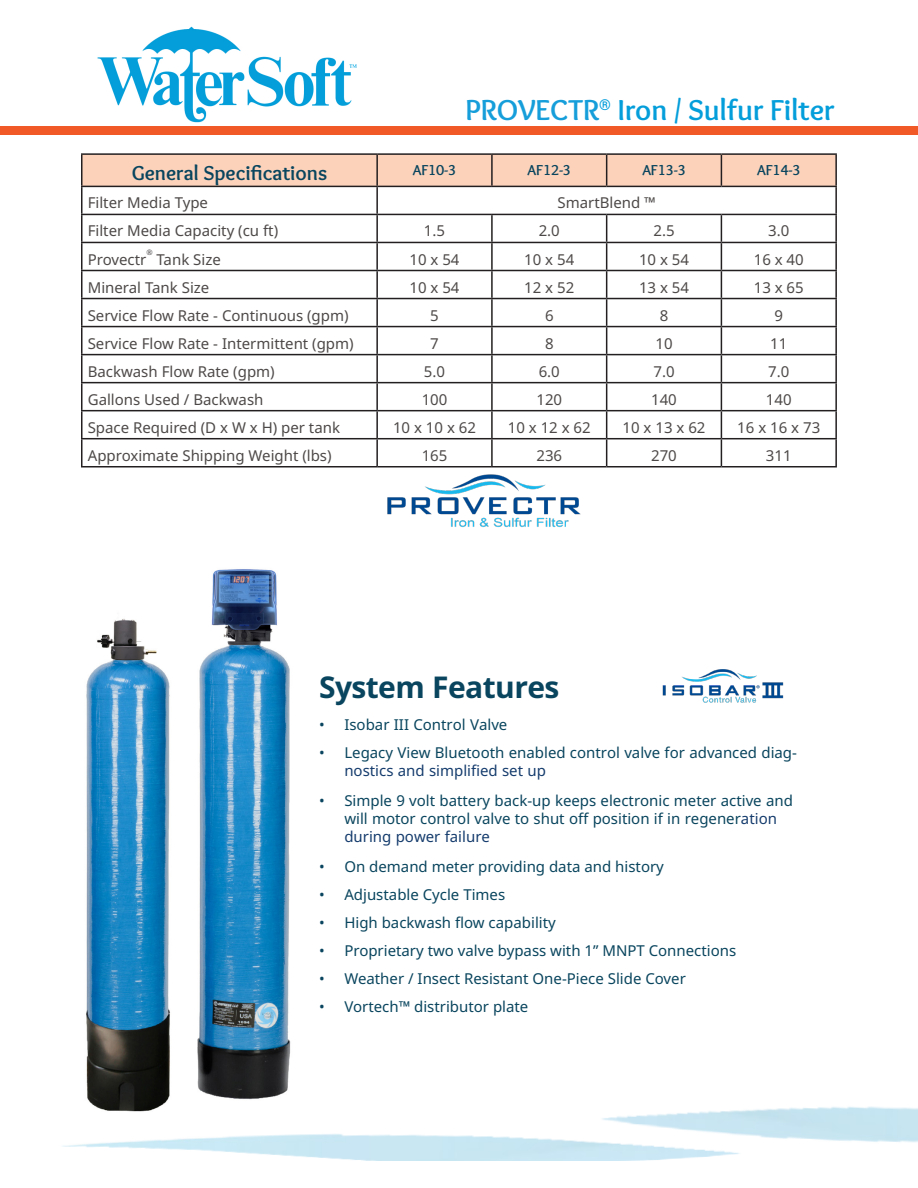
<style>
.page{position:relative;width:918px;height:1188px;background:#fff}
.page>*{position:absolute;margin:0;border:0;box-sizing:border-box;transform-origin:0 0}
.t1{font:700 30px "Overlock";color:#049edb}
.t2{font:700 30px "Noto Sans";letter-spacing:-.02em;color:#09455e}
.t3{font:700 21px "Overlock";color:#09455e}
.t4{font:15px "Noto Sans";color:#09455e}
.t5{font:15px "Noto Sans";color:#4d4948}
.t6{font:15px "Noto Sans";color:#153c6d}
.t7{font:700 15px "Overlock";color:#09455e}
.t8{font:7.5px "Noto Sans";color:#4c4848}
.s1{color:#159eda}
.s2{color:#153c6d}
</style>
<div class="page">
<img style="left:78px;top:26px;width:302px;height:101px">
<div style="left:0;top:127px;width:918px;height:8px;background:#f15927"></div>
<hr style="left:81px;top:153px;width:296px;height:2px;background:#231f20">
<hr style="left:377px;top:153px;width:115px;height:2px;background:#231f20">
<hr style="left:492px;top:153px;width:115px;height:2px;background:#231f20">
<hr style="left:607px;top:153px;width:114px;height:2px;background:#231f20">
<hr style="left:721px;top:153px;width:116px;height:2px;background:#231f20">
<hr style="left:835px;top:155px;width:2px;height:31px;background:#231f20">
<hr style="left:721px;top:186px;width:116px;height:1px;background:#231f20">
<hr style="left:835px;top:187px;width:2px;height:27px;background:#231f20">
<hr style="left:721px;top:214px;width:116px;height:1px;background:#231f20">
<hr style="left:835px;top:215px;width:2px;height:27px;background:#231f20">
<hr style="left:721px;top:242px;width:116px;height:1px;background:#231f20">
<hr style="left:835px;top:243px;width:2px;height:27px;background:#231f20">
<hr style="left:721px;top:270px;width:116px;height:1px;background:#231f20">
<hr style="left:835px;top:271px;width:2px;height:27px;background:#231f20">
<hr style="left:721px;top:298px;width:116px;height:1px;background:#231f20">
<hr style="left:835px;top:299px;width:2px;height:27px;background:#231f20">
<hr style="left:721px;top:326px;width:116px;height:1px;background:#231f20">
<hr style="left:835px;top:327px;width:2px;height:27px;background:#231f20">
<hr style="left:721px;top:354px;width:116px;height:1px;background:#231f20">
<hr style="left:835px;top:355px;width:2px;height:27px;background:#231f20">
<hr style="left:721px;top:382px;width:116px;height:1px;background:#231f20">
<hr style="left:835px;top:383px;width:2px;height:27px;background:#231f20">
<hr style="left:721px;top:410px;width:116px;height:1px;background:#231f20">
<hr style="left:835px;top:411px;width:2px;height:27px;background:#231f20">
<hr style="left:721px;top:438px;width:116px;height:1px;background:#231f20">
<svg style="left:81px;top:154px;width:755px;height:312px"></svg>
<hr style="left:835px;top:439px;width:2px;height:27px;background:#231f20">
<hr style="left:81px;top:466px;width:296px;height:1px;background:#231f20">
<hr style="left:377px;top:466px;width:115px;height:1px;background:#231f20">
<hr style="left:492px;top:466px;width:115px;height:1px;background:#231f20">
<hr style="left:607px;top:466px;width:114px;height:1px;background:#231f20">
<hr style="left:721px;top:466px;width:116px;height:1px;background:#231f20">
<img style="left:86px;top:569px;width:205px;height:543px">
<img style="left:662px;top:669px;width:122px;height:34px">
<img style="left:387px;top:474px;width:194px;height:53px">
<p class="t1" style="left:465px;top:93px;width:371px"><span class="s1">PROVECTR</span><sup>®</sup> Iron / Sulfur Filter</p>
<p class="t3" style="left:132px;top:161px;width:197px">General Specifications</p>
<p class="t7" style="left:413px;top:161px;width:45px">AF10-3</p>
<p class="t7" style="left:528px;top:161px;width:45px">AF12-3</p>
<p class="t7" style="left:642px;top:161px;width:45px">AF13-3</p>
<p class="t7" style="left:757px;top:161px;width:45px">AF14-3</p>
<p class="t5" style="left:88px;top:194px;width:122px">Filter Media Type</p>
<p class="t5" style="left:557px;top:194px;width:100px">SmartBlend ™</p>
<p class="t5" style="left:88px;top:223px;width:192px">Filter Media Capacity (cu ft)</p>
<p class="t5" style="left:424px;top:223px;width:23px">1.5</p>
<p class="t5" style="left:539px;top:223px;width:23px">2.0</p>
<p class="t5" style="left:653px;top:223px;width:23px">2.5</p>
<p class="t5" style="left:768px;top:223px;width:23px">3.0</p>
<p class="t5" style="left:88px;top:251px;width:60px">Provectr</p>
<p class="t8" style="left:146px;top:248px;width:8px">®</p>
<p class="t5" style="left:157px;top:251px;width:66px">Tank Size</p>
<p class="t5" style="left:410px;top:251px;width:52px">10 x 54</p>
<p class="t5" style="left:524px;top:251px;width:52px">10 x 54</p>
<p class="t5" style="left:639px;top:251px;width:52px">10 x 54</p>
<p class="t5" style="left:754px;top:251px;width:52px">16 x 40</p>
<p class="t5" style="left:88px;top:279px;width:123px">Mineral Tank Size</p>
<p class="t5" style="left:410px;top:279px;width:52px">10 x 54</p>
<p class="t5" style="left:524px;top:279px;width:52px">12 x 52</p>
<p class="t5" style="left:639px;top:279px;width:52px">13 x 54</p>
<p class="t5" style="left:754px;top:279px;width:52px">13 x 65</p>
<p class="t5" style="left:88px;top:307px;width:262px">Service Flow Rate - Continuous (gpm)</p>
<p class="t5" style="left:430px;top:307px;width:10px">5</p>
<p class="t5" style="left:545px;top:307px;width:10px">6</p>
<p class="t5" style="left:660px;top:307px;width:10px">8</p>
<p class="t5" style="left:775px;top:307px;width:10px">9</p>
<p class="t5" style="left:88px;top:335px;width:267px">Service Flow Rate - Intermittent (gpm)</p>
<p class="t5" style="left:430px;top:335px;width:10px">7</p>
<p class="t5" style="left:545px;top:335px;width:10px">8</p>
<p class="t5" style="left:655px;top:335px;width:19px">10</p>
<p class="t5" style="left:770px;top:335px;width:19px">11</p>
<p class="t5" style="left:88px;top:363px;width:189px">Backwash Flow Rate (gpm)</p>
<p class="t5" style="left:424px;top:363px;width:23px">5.0</p>
<p class="t5" style="left:539px;top:363px;width:23px">6.0</p>
<p class="t5" style="left:653px;top:363px;width:23px">7.0</p>
<p class="t5" style="left:768px;top:363px;width:23px">7.0</p>
<p class="t5" style="left:88px;top:391px;width:177px">Gallons Used / Backwash</p>
<p class="t5" style="left:422px;top:391px;width:27px">100</p>
<p class="t5" style="left:536px;top:391px;width:27px">120</p>
<p class="t5" style="left:651px;top:391px;width:27px">140</p>
<p class="t5" style="left:766px;top:391px;width:27px">140</p>
<p class="t5" style="left:88px;top:419px;width:254px">Space Required (D x W x H) per tank</p>
<p class="t5" style="left:393px;top:419px;width:84px">10 x 10 x 62</p>
<p class="t5" style="left:508px;top:419px;width:84px">10 x 12 x 62</p>
<p class="t5" style="left:623px;top:419px;width:84px">10 x 13 x 62</p>
<p class="t5" style="left:737px;top:419px;width:84px">16 x 16 x 73</p>
<p class="t5" style="left:88px;top:447px;width:245px">Approximate Shipping Weight (lbs)</p>
<p class="t5" style="left:422px;top:447px;width:27px">165</p>
<p class="t5" style="left:536px;top:447px;width:27px">236</p>
<p class="t5" style="left:651px;top:447px;width:27px">270</p>
<p class="t5" style="left:766px;top:447px;width:27px">311</p>
<p class="t2" style="left:319px;top:670px;width:242px">System Features</p>
<p class="t4" style="left:319px;top:716px;width:7px">•</p>
<p class="t4" style="left:344px;top:716px;width:165px">Isobar III Control Valve</p>
<p class="t4" style="left:319px;top:744px;width:7px">•</p>
<p class="t4" style="left:344px;top:744px;width:454px">Legacy View Bluetooth enabled control valve for advanced diag-</p>
<p class="t6" style="left:344px;top:762px;width:203px">nostics and simplified set up</p>
<p class="t4" style="left:319px;top:792px;width:7px">•</p>
<p class="t4" style="left:344px;top:792px;width:450px">Simple 9 volt battery back-up keeps electronic meter active and</p>
<p class="t4" style="left:344px;top:810px;width:434px">will motor control valve to shut off position if in regener<span class="s2">ation</span></p>
<p class="t6" style="left:344px;top:828px;width:147px">during power failure</p>
<p class="t4" style="left:319px;top:858px;width:7px">•</p>
<p class="t4" style="left:344px;top:858px;width:321px">On demand meter providing data and history</p>
<p class="t4" style="left:319px;top:886px;width:7px">•</p>
<p class="t4" style="left:344px;top:886px;width:162px">Adjustable Cycle Times</p>
<p class="t4" style="left:319px;top:914px;width:7px">•</p>
<p class="t4" style="left:344px;top:914px;width:213px">High backwash flow capability</p>
<p class="t4" style="left:319px;top:942px;width:7px">•</p>
<p class="t4" style="left:344px;top:942px;width:393px">Proprietary two valve bypass with 1” MNPT Connections</p>
<p class="t4" style="left:319px;top:970px;width:7px">•</p>
<p class="t4" style="left:344px;top:970px;width:343px">Weather / Insect Resistant One-Piece Slide Cover</p>
<p class="t4" style="left:319px;top:998px;width:7px">•</p>
<p class="t4" style="left:344px;top:998px;width:186px">Vortech™ distributor plate</p>
</div>
